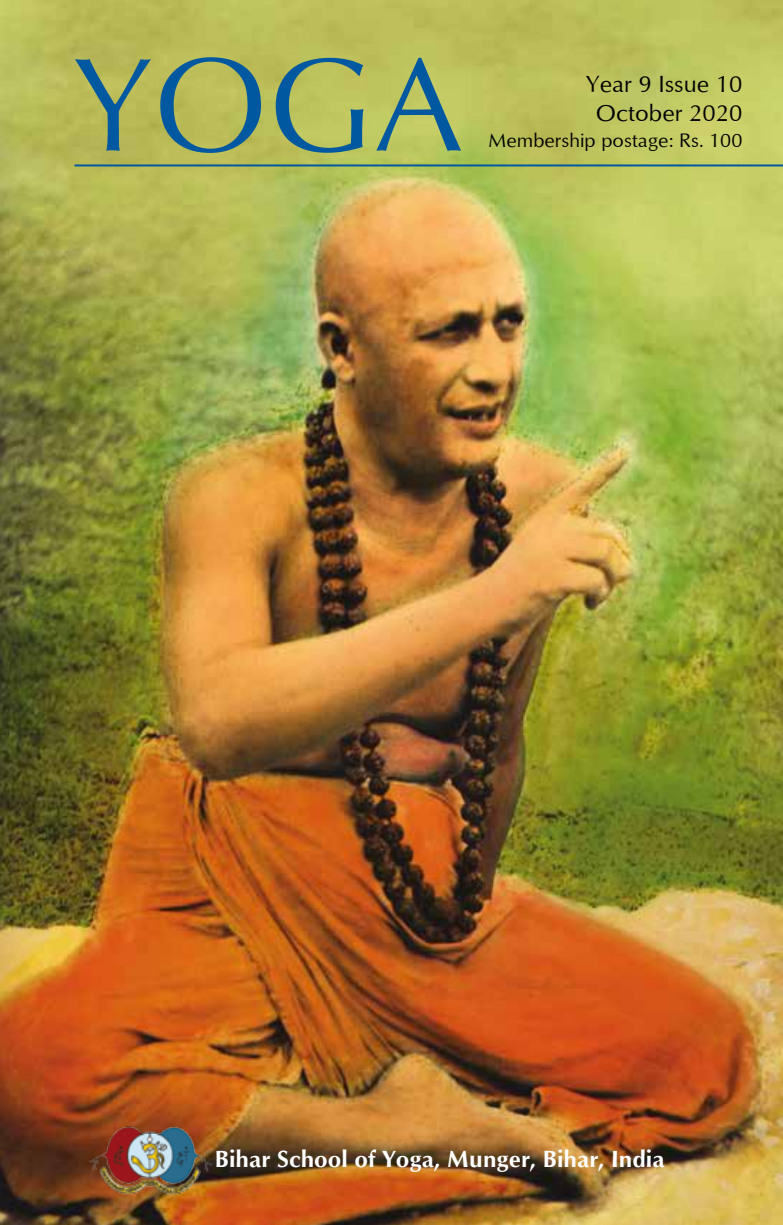
<style>
.page{position:relative;width:783px;height:1225px;background:#fff}
.page>*{position:absolute;margin:0;border:0;box-sizing:border-box;transform-origin:0 0}
.t1{font:136px "Optimum";color:#0059a0}
.t2{font:700 24px "Optimum";color:#fff}
.t3{font:24px/28.8px "Optimum";color:#000;text-align:center}
.t4{font:20px "Optimum";color:#000}
</style>
<div class="page">
<img style="left:1px;top:0;width:781px;height:1225px">
<img style="left:89px;top:1125px;width:122px;height:69px">
<hr style="left:74px;top:164px;width:708px;height:2px;background:#0059a0">
<h1 class="t1" style="left:73px;top:21px;width:392px">YOGA</h1>
<p class="t3" style="left:585px;top:69px;width:158px">Year 9 Issue 10<br>October 2020</p>
<p class="t4" style="left:488px;top:128px;width:255px">Membership postage: Rs. 100</p>
<p class="t2" style="left:215px;top:1144px;width:451px">Bihar School of Yoga, Munger, Bihar, India</p>
</div>
